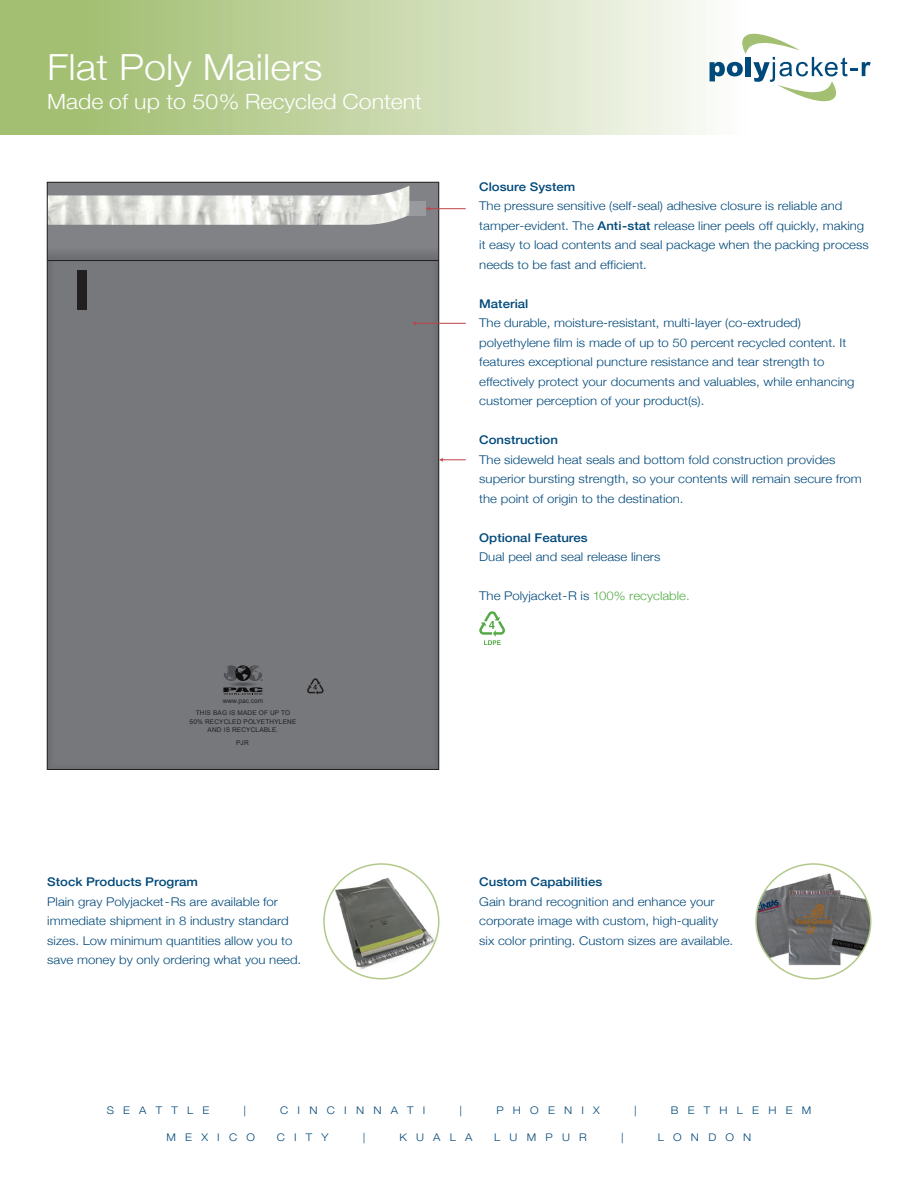
<style>
.page{position:relative;width:918px;height:1188px;background:#fff}
.page>*{position:absolute;margin:0;border:0;box-sizing:border-box;transform-origin:0 0}
.t1{font:300 36px "Helvetica Neue";color:#fff;scale:1.1 1}
.t2{font:300 21px "Helvetica Neue";color:#fff;scale:1.1 1}
.t3{font:300 12px/19.5px "Helvetica Neue";color:#00497b;scale:1.1 1}
.t4{font:500 12px "Helvetica Neue";color:#00497b;scale:1.1 1}
.t5{font:300 10.5px "Helvetica Neue";letter-spacing:.8em;color:#00497b;scale:1.1 1}
.t6{font:6.45px/8.1px "Arial";letter-spacing:.02em;color:#231f20;text-align:center}
.t7{font:6.45px "Arial";color:#231f20}
.s1{font-weight:500}
.s2{color:#54aa46}
</style>
<div class="page">
<div style="left:0;top:0;width:918px;height:135px;background:linear-gradient(to right,#9bb966,#fff)"></div>
<div style="left:47px;top:182px;width:392px;height:79px;background:#808285"></div>
<svg style="left:409px;top:201px;width:16px;height:15px"></svg>
<img style="left:49px;top:186px;width:360px;height:39px">
<div style="left:47px;top:247px;width:392px;height:14px;background:#74767a"></div>
<hr style="left:47px;top:260px;width:392px;height:1px;background:#211e1e">
<hr style="left:428px;top:208px;width:38px;height:1px;background:#bf4247">
<svg style="left:425px;top:207px;width:5px;height:4px"></svg>
<svg style="left:47px;top:261px;width:419px;height:509px;background:#7d7f82"></svg>
<img style="left:757px;top:873px;width:112px;height:94px">
<div style="left:755px;top:863px;width:117px;height:117px;border:2px solid #b2c98c;border-radius:50%"></div>
<img style="left:330px;top:878px;width:107px;height:93px">
<div style="left:323px;top:863px;width:117px;height:116px;border:2px solid #b2c98c;border-radius:50%"></div>
<svg style="left:479px;top:611px;width:26px;height:34px"></svg>
<svg style="left:710px;top:29px;width:161px;height:77px"></svg>
<h1 class="t1" style="left:47px;top:38px;width:252px">Flat Poly Mailers</h1>
<h2 class="t2" style="left:47px;top:85px;width:342px">Made of up to 50% Recycled Content</h2>
<p class="t7" style="left:223px;top:697px;width:42px">www.pac.com</p>
<p class="t6" style="left:236px;top:739px;width:14px">PJR</p>
<p class="t6" style="left:190px;top:709px;width:108px">THIS BAG IS MADE OF UP TO<br>50% RECYCLED POLYETHYLENE<br>AND IS RECYCLABLE.</p>
<p class="t4" style="left:47px;top:872px;width:138px">Stock Products Program</p>
<p class="t3" style="left:47px;top:891px;width:232px">Plain gray Polyjacket-Rs are available for immediate shipment in 8 industry standard sizes. Low minimum quantities allow you to save money by only ordering what you need.</p>
<p class="t4" style="left:479px;top:177px;width:89px">Closure System</p>
<p class="t3" style="left:479px;top:195px;width:356px">The pressure sensitive (self-seal) adhesive closure is reliable and tamper-evident. The <span class="s1">Anti-stat</span> release liner peels off quickly, making it easy to load contents and seal package when the packing process needs to be fast and efficient.</p>
<p class="t4" style="left:479px;top:294px;width:46px">Material</p>
<p class="t3" style="left:479px;top:312px;width:343px">The durable, moisture-resistant, multi-layer (co-extruded) polyethylene film is made of up to 50 percent recycled content. It features exceptional puncture resistance and tear strength to effectively protect your documents and valuables, while enhancing customer perception of your product(s).</p>
<p class="t4" style="left:479px;top:430px;width:73px">Construction</p>
<p class="t3" style="left:479px;top:449px;width:349px">The sideweld heat seals and bottom fold construction provides superior bursting strength, so your contents will remain secure from the point of origin to the destination.</p>
<p class="t4" style="left:479px;top:528px;width:100px">Optional Features</p>
<p class="t3" style="left:479px;top:546px;width:166px">Dual peel and seal release liners</p>
<p class="t3" style="left:479px;top:585px;width:193px">The Polyjacket-R is <span class="s2">100% recyclable.</span></p>
<p class="t4" style="left:479px;top:872px;width:113px">Custom Capabilities</p>
<p class="t3" style="left:479px;top:891px;width:232px">Gain brand recognition and enhance your corporate image with custom, high-quality six color printing. Custom sizes are available.</p>
<p class="t5" style="left:107px;top:1102px;width:95px">SEATTLE</p>
<p class="t5" style="left:244px;top:1102px;width:4px">|</p>
<p class="t5" style="left:280px;top:1102px;width:134px">CINCINNATI</p>
<p class="t5" style="left:460px;top:1102px;width:4px">|</p>
<p class="t5" style="left:496px;top:1102px;width:96px">PHOENIX</p>
<p class="t5" style="left:634px;top:1102px;width:4px">|</p>
<p class="t5" style="left:671px;top:1102px;width:129px">BETHLEHEM</p>
<p class="t5" style="left:167px;top:1129px;width:82px">MEXICO</p>
<p class="t5" style="left:277px;top:1129px;width:49px">CITY</p>
<p class="t5" style="left:363px;top:1129px;width:4px">|</p>
<p class="t5" style="left:399px;top:1129px;width:68px">KUALA</p>
<p class="t5" style="left:494px;top:1129px;width:86px">LUMPUR</p>
<p class="t5" style="left:621px;top:1129px;width:4px">|</p>
<p class="t5" style="left:658px;top:1129px;width:87px">LONDON</p>
</div>
